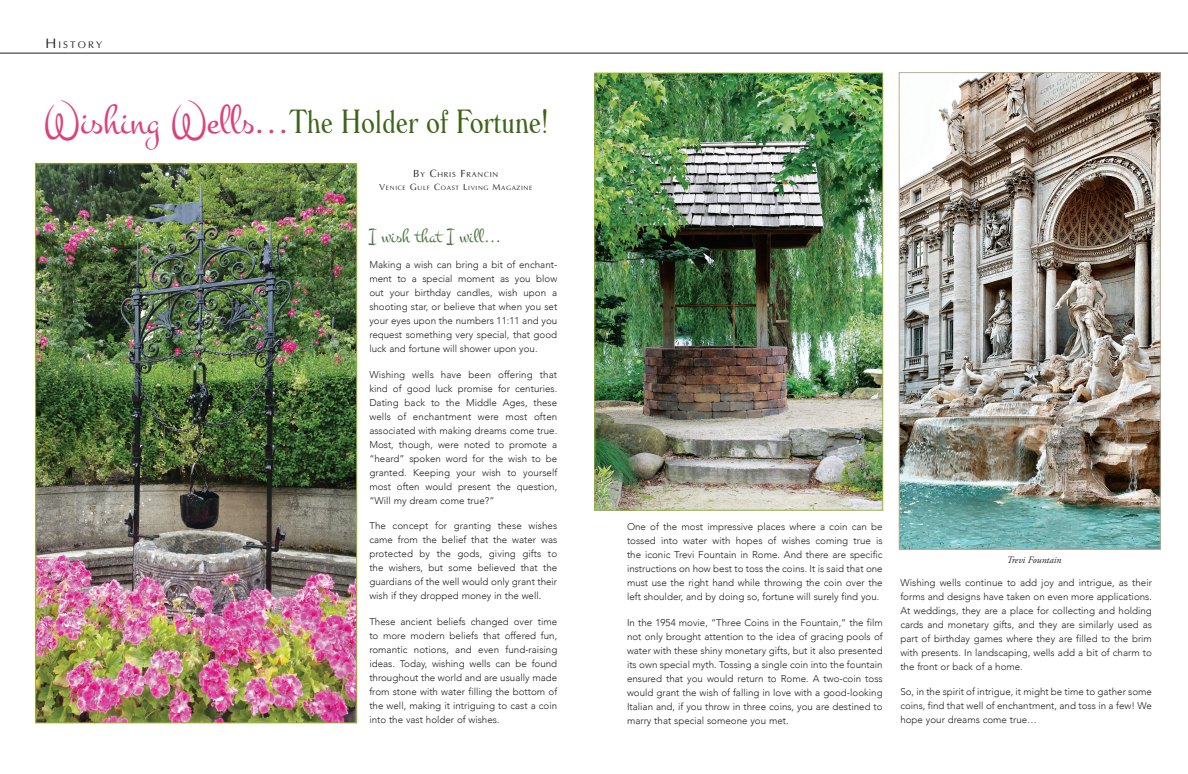
<style>
.page{position:relative;width:1188px;height:774px;background:#fff}
.page>*{position:absolute;margin:0;border:0;box-sizing:border-box;transform-origin:0 0}
.t1{font:300 condensed 32.5px "Windsor BT";color:#3d6518}
.t2{font:20px "Montez";color:#4b7340}
.t3{font:300 9.8px/14px "Avenir";color:#231f20;text-align:justify}
.t4{font:italic 9.8px "Adobe Garamond Pro";color:#231f20}
.t5{font:9.8px "Ottawa Plain";letter-spacing:.215em;color:#231f20}
.t6{font:7.3px "Ottawa Plain";letter-spacing:.105em;color:#231f20}
.t7{font:6.3px "Ottawa Plain";letter-spacing:.105em;color:#231f20}
.s1{font-size:14px}
.s2{font-family:"Montez";font-weight:400;font-stretch:normal;font-size:42.3px;color:#d9437c}
.s3{font-size:10.5px}
.s4{font-size:9px}
</style>
<div class="page">
<hr style="left:0;top:53px;width:1188px;height:1px;background:#231f20">
<img style="left:37px;top:166px;width:318px;height:555px">
<img style="left:597px;top:75px;width:284px;height:433px">
<div style="left:595px;top:73px;width:288px;height:437px;border:1px solid #9db629"></div>
<img style="left:901px;top:74px;width:258px;height:474px">
<div style="left:899px;top:72px;width:262px;height:478px;border:1px solid #bdab91"></div>
<p class="t5" style="left:45px;top:39px;width:58px"><span class="s1">H</span>ISTORY</p>
<h1 class="t1" style="left:44px;top:101px;width:507px"><span class="s2">Wishing Wells...</span>The Holder of Fortune!</h1>
<p class="t6" style="left:413px;top:170px;width:87px"><span class="s3">B</span>Y <span class="s3">C</span>H RIS <span class="s3">F</span>RANCIN</p>
<p class="t7" style="left:379px;top:184px;width:154px"><span class="s4">V</span>ENICE <span class="s4">G</span>ULF <span class="s4">C</span>OAST <span class="s4">L</span> IVING <span class="s4">M</span>AGAZINE</p>
<h2 class="t2" style="left:369px;top:225px;width:133px">I wish that I will...</h2>
<p class="t3" style="left:369px;top:258px;width:189px">Making a wish can bring a bit of enchant&shy;ment to a special moment as you blow out your birthday candles, wish upon a shooting star, or believe that when you set your eyes upon the numbers 11:11 and you request something very special, that good luck and fortune will shower upon you.</p>
<p class="t3" style="left:369px;top:367px;width:189px">Wishing wells have been offering that kind of good luck promise for centuries.<br>Dating back to the Middle Ages, these wells of enchantment were most often associated with making dreams come true.<br>Most, though, were noted to promote a “heard” spoken word for the wish to be granted. Keeping your wish to yourself most often would present the question, “Will my dream come true?”</p>
<p class="t3" style="left:369px;top:519px;width:190px">The concept for granting these wishes came from the belief that the water was protected by the gods, giving gifts to the wishers, but some believed that the guardians of the well would only grant their wish if they dropped money in the well.</p>
<p class="t3" style="left:369px;top:615px;width:189px">These ancient beliefs changed over time to more modern beliefs that offered fun, romantic notions, and even fund-raising ideas. Today, wishing wells can be found throughout the world and are usually made from stone with water filling the bottom of the well, making it intriguing to cast a coin into the vast holder of wishes.</p>
<p class="t3" style="left:627px;top:520px;width:257px">One of the most impressive places where a coin can be tossed into water with hopes of wishes coming true is the iconic Trevi Fountain in Rome. And there are specific instructions on how best to toss the coins. It is said that one must use the right hand while throwing the coin over the left shoulder, and by doing so, fortune will surely find you.</p>
<p class="t3" style="left:627px;top:615px;width:257px">In the 1954 movie, “Three Coins in the Fountain,” the film not only brought attention to the idea of gracing pools of water with these shiny monetary gifts, but it also presented its own special myth. Tossing a single coin into the fountain ensured that you would return to Rome. A two-coin toss would grant the wish of falling in love with a good-looking Italian and, if you throw in three coins, you are destined to marry that special someone you met.</p>
<p class="t4" style="left:1007px;top:554px;width:56px">Trevi Fountain</p>
<p class="t3" style="left:900px;top:575px;width:253px">Wishing wells continue to add joy and intrigue, as their forms and designs have taken on even more applications.<br>At weddings, they are a place for collecting and holding cards and monetary gifts, and they are similarly used as part of birthday games where they are filled to the brim with presents. In landscaping, wells add a bit of charm to the front or back of a home.</p>
<p class="t3" style="left:900px;top:685px;width:253px">So, in the spirit of intrigue, it might be time to gather some coins, find that well of enchantment, and toss in a few! We hope your dreams come true…</p>
</div>
